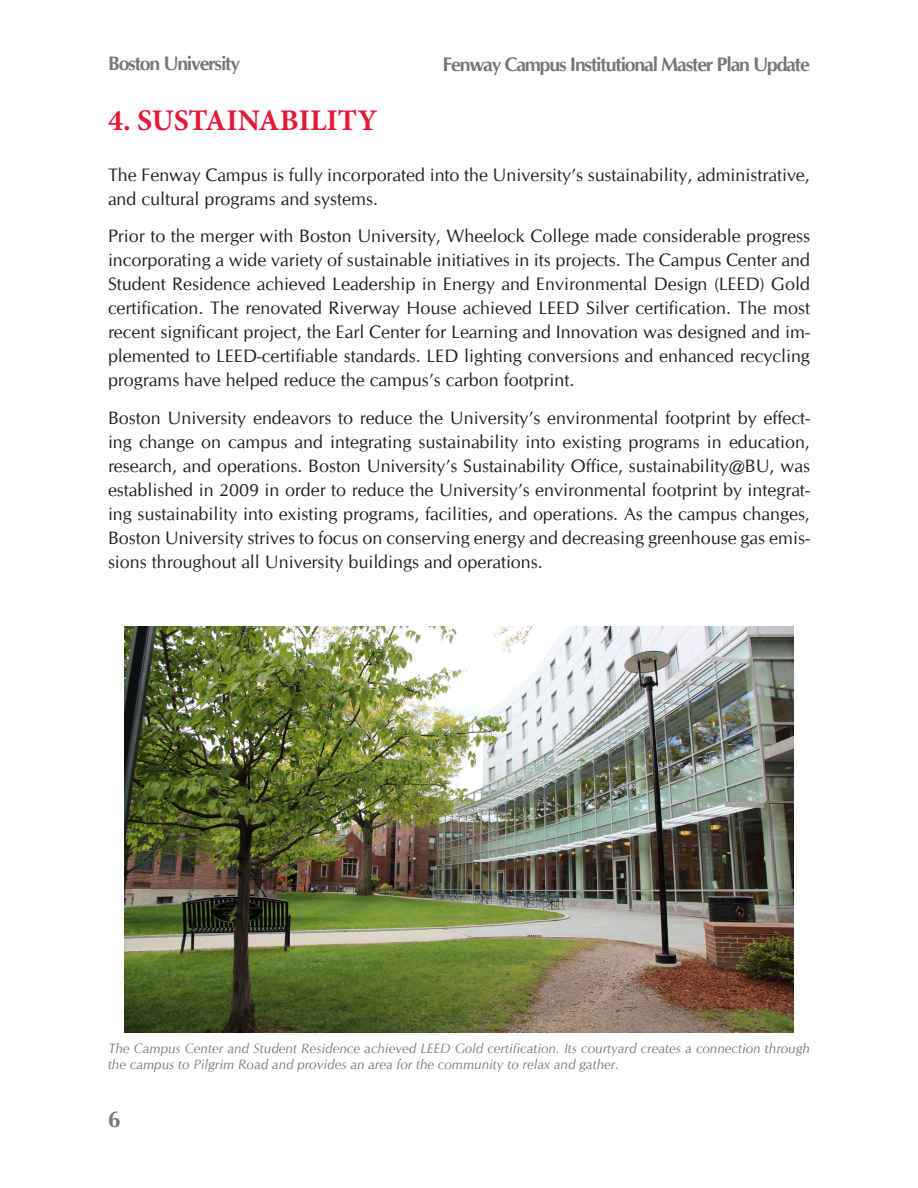
<style>
.page{position:relative;width:918px;height:1188px;background:#fff}
.page>*{position:absolute;margin:0;border:0;box-sizing:border-box;transform-origin:0 0}
.Heading_1{font:700 30px "Minion Pro";color:#e51937}
.t1{font:700 22.5px "CG Omega";color:#757679}
.t2{font:700 19.5px "CG Omega";letter-spacing:-.06em;color:#757679}
.Body_Text{font:18px/24px "CG Omega";color:#231f20;text-align:justify}
.t3{font:italic 13.5px/16.2px "CG Omega";color:#231f20}
</style>
<div class="page">
<img style="left:125px;top:626px;width:668px;height:406px">
<p class="t2" style="left:108px;top:51px;width:134px">Boston University</p>
<p class="t2" style="left:443px;top:52px;width:369px">Fenway Campus Institutional Master Plan Update</p>
<p class="Heading_1" style="left:108px;top:99px;width:271px">4. SUSTAINABILITY</p>
<p class="Body_Text" style="left:108px;top:163px;width:703px">The Fenway Campus is fully incorporated into the University’s sustainability, administrative, and cultural programs and systems.</p>
<p class="Body_Text" style="left:108px;top:224px;width:703px">Prior to the merger with Boston University, Wheelock College made considerable progress incorporating a wide variety of sustainable initiatives in its projects. The Campus Center and Student Residence achieved Leadership in Energy and Environmental Design (LEED) Gold certification. The renovated Riverway House achieved LEED Silver certification. The most recent significant project, the Earl Center for Learning and Innovation was designed and im&shy;plemented to LEED-certifiable standards. LED lighting conversions and enhanced recycling programs have helped reduce the campus’s carbon footprint.</p>
<p class="Body_Text" style="left:108px;top:406px;width:703px">Boston University endeavors to reduce the University’s environmental footprint by effect&shy;ing change on campus and integrating sustainability into existing programs in education, research, and operations. Boston University’s Sustainability Office, sustainability@BU, was established in 2009 in order to reduce the University’s environmental footprint by integrat&shy;ing sustainability into existing programs, facilities, and operations. As the campus changes, Boston University strives to focus on conserving energy and decreasing greenhouse gas emis&shy;sions throughout all University buildings and operations.</p>
<p class="t3" style="left:108px;top:1040px;width:703px">The Campus Center and Student Residence achieved LEED Gold certification. Its courtyard creates a connection through the campus to Pilgrim Road and provides an area for the community to relax and gather.</p>
<p class="t1" style="left:108px;top:1105px;width:14px">6</p>
</div>
